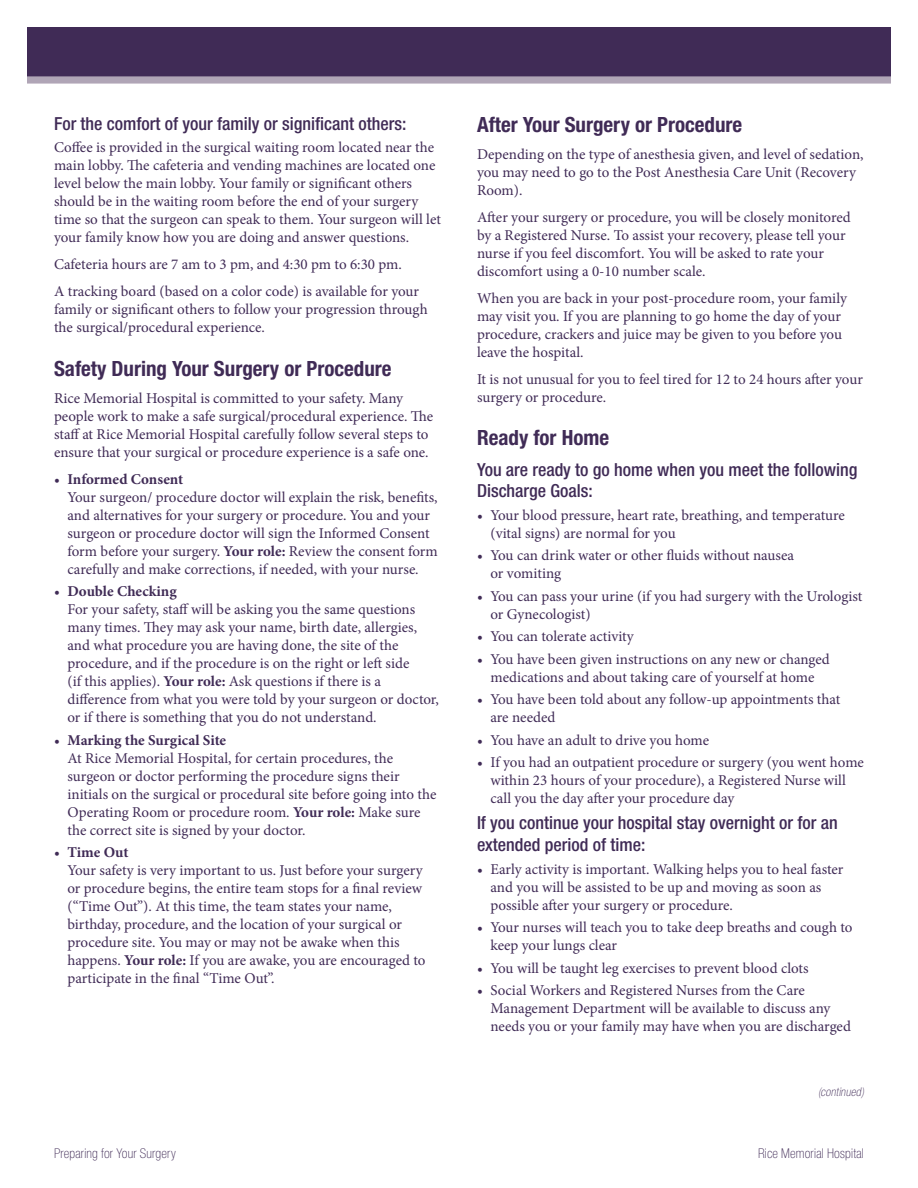
<style>
.page{position:relative;width:918px;height:1188px;background:#fff}
.page>*{position:absolute;margin:0;border:0;box-sizing:border-box;transform-origin:0 0}
.subhead{font:700 condensed 21px "Helvetica Neue LT Std";color:#402b56}
.sub_subhead{font:500 condensed 18px/21.6px "Helvetica Neue LT Std";color:#402b56}
.body{font:15px/18px "Minion Pro";letter-spacing:-.005em;color:#402b56}
.t1{font:100 condensed 13.5px "Helvetica Neue LT Std";letter-spacing:.015em;color:#402b56}
.t2{font:italic 100 condensed 12px "Helvetica Neue LT Std";color:#402b56}
.s1{font-weight:700}
</style>
<div class="page">
<div style="left:27px;top:27px;width:864px;height:53px;background:#402b56"></div>
<div style="left:27px;top:76px;width:864px;height:8px;background:#b0a5b6"></div>
<p class="sub_subhead" style="left:54px;top:112px;width:354px">For the comfort of your family or significant others:</p>
<p class="body" style="left:54px;top:139px;width:389px">Coffee is provided in the surgical waiting room located near the main lobby. The cafeteria and vending machines are located one level below the main lobby. Your family or significant others should be in the waiting room before the end of your surgery time so that the surgeon can speak to them. Your surgeon will let your family know how you are doing and answer questions.</p>
<p class="body" style="left:54px;top:256px;width:349px">Cafeteria hours are 7 am to 3 pm, and 4:30 pm to 6:30 pm.</p>
<p class="body" style="left:54px;top:283px;width:375px">A tracking board (based on a color code) is available for your family or significant others to follow your progression through the surgical/procedural experience.</p>
<p class="subhead" style="left:54px;top:355px;width:339px">Safety During Your Surgery or Procedure</p>
<p class="body" style="left:54px;top:389px;width:381px">Rice Memorial Hospital is committed to your safety. Many people work to make a safe surgical/procedural experience. The staff at Rice Memorial Hospital carefully follow several steps to ensure that your surgical or procedure experience is a safe one.</p>
<p class="body" style="left:68px;top:470px;width:372px;text-indent:-14px">• <span class="s1">Informed Consent<br></span>Your surgeon/ procedure doctor will explain the risk, benefits, and alternatives for your surgery or procedure. You and your surgeon or procedure doctor will sign the Informed Consent form before your surgery. <span class="s1">Your role:</span> Review the consent form carefully and make corrections, if needed, with your nurse.</p>
<p class="body" style="left:68px;top:582px;width:373px;text-indent:-14px">• <span class="s1">Double Checking<br></span>For your safety, staff will be asking you the same questions many times. They may ask your name, birth date, allergies, and what procedure you are having done, the site of the procedure, and if the procedure is on the right or left side<br>(if this applies). <span class="s1">Your role:</span> Ask questions if there is a difference from what you were told by your surgeon or doctor, or if there is something that you do not understand.</p>
<p class="body" style="left:68px;top:731px;width:371px;text-indent:-14px">• <span class="s1">Marking the Surgical Site<br></span>At Rice Memorial Hospital, for certain procedures, the surgeon or doctor performing the procedure signs their initials on the surgical or procedural site before going into the Operating Room or procedure room. <span class="s1">Your role:</span> Make sure the correct site is signed by your doctor.</p>
<p class="body" style="left:68px;top:843px;width:360px;text-indent:-14px">• <span class="s1">Time Out<br></span>Your safety is very important to us. Just before your surgery or procedure begins, the entire team stops for a final review (“Time Out”). At this time, the team states your name, birthday, procedure, and the location of your surgical or procedure site. You may or may not be awake when this happens. <span class="s1">Your role:</span> If you are awake, you are encouraged to participate in the final “Time Out”.</p>
<p class="subhead" style="left:477px;top:112px;width:267px">After Your Surgery or Procedure</p>
<p class="body" style="left:477px;top:145px;width:388px">Depending on the type of anesthesia given, and level of sedation, you may need to go to the Post Anesthesia Care Unit (Recovery<br>Room).</p>
<p class="body" style="left:477px;top:208px;width:375px">After your surgery or procedure, you will be closely monitored by a Registered Nurse. To assist your recovery, please tell your nurse if you feel discomfort. You will be asked to rate your discomfort using a 0-10 number scale.</p>
<p class="body" style="left:477px;top:289px;width:371px">When you are back in your post-procedure room, your family may visit you. If you are planning to go home the day of your procedure, crackers and juice may be given to you before you leave the hospital.</p>
<p class="body" style="left:477px;top:370px;width:387px">It is not unusual for you to feel tired for 12 to 24 hours after your surgery or procedure.</p>
<p class="subhead" style="left:477px;top:425px;width:134px">Ready for Home</p>
<p class="sub_subhead" style="left:477px;top:458px;width:382px">You are ready to go home when you meet the following<br>Discharge Goals:</p>
<p class="body" style="left:490px;top:506px;width:356px;text-indent:-14px">• Your blood pressure, heart rate, breathing, and temperature (vital signs) are normal for you</p>
<p class="body" style="left:490px;top:547px;width:305px;text-indent:-14px">• You can drink water or other fluids without nausea or vomiting</p>
<p class="body" style="left:490px;top:587px;width:373px;text-indent:-14px">• You can pass your urine (if you had surgery with the Urologist or Gynecologist)</p>
<p class="body" style="left:477px;top:628px;width:158px">• You can tolerate activity</p>
<p class="body" style="left:477px;top:650px;width:354px;text-align:center">• You have been given instructions on any new or changed medications and about taking care of yourself at home</p>
<p class="body" style="left:490px;top:691px;width:351px;text-indent:-14px">• You have been told about any follow-up appointments that are needed</p>
<p class="body" style="left:477px;top:731px;width:234px">• You have an adult to drive you home</p>
<p class="body" style="left:490px;top:754px;width:375px;text-indent:-14px">• If you had an outpatient procedure or surgery (you went home within 23 hours of your procedure), a Registered Nurse will call you the day after your procedure day</p>
<p class="sub_subhead" style="left:477px;top:812px;width:362px">If you continue your hospital stay overnight or for an extended period of time:</p>
<p class="body" style="left:490px;top:860px;width:355px;text-indent:-14px">• Early activity is important. Walking helps you to heal faster and you will be assisted to be up and moving as soon as possible after your surgery or procedure.</p>
<p class="body" style="left:490px;top:918px;width:364px;text-indent:-14px">• Your nurses will teach you to take deep breaths and cough to keep your lungs clear</p>
<p class="body" style="left:477px;top:959px;width:333px">• You will be taught leg exercises to prevent blood clots</p>
<p class="body" style="left:490px;top:981px;width:362px;text-indent:-14px">• Social Workers and Registered Nurses from the Care<br>Management Department will be available to discuss any needs you or your family may have when you are discharged</p>
<p class="t2" style="left:818px;top:1085px;width:47px">(continued)</p>
<p class="t1" style="left:54px;top:1146px;width:123px">Preparing for Your Surgery</p>
<p class="t1" style="left:758px;top:1146px;width:107px">Rice Memorial Hospital</p>
</div>
